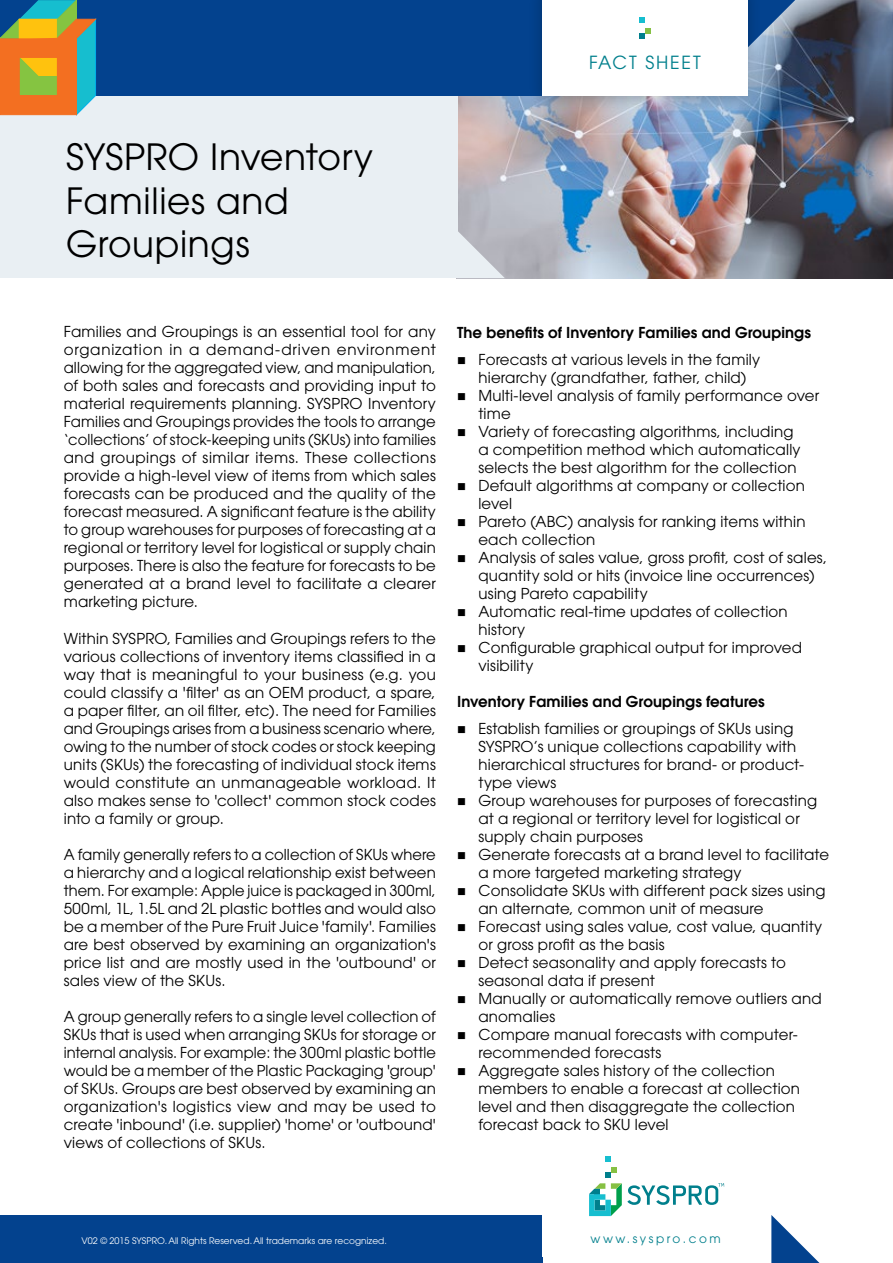
<style>
.page{position:relative;width:893px;height:1263px;background:#fff}
.page>*{position:absolute;margin:0;border:0;box-sizing:border-box;transform-origin:0 0}
.t1{font:36px/43.2px "Avant Garde";letter-spacing:.015em;color:#000}
.t2{font:18px "Avant Garde";letter-spacing:.1em;color:#007f8c}
.t3{font:15px/18px "Avant Garde";letter-spacing:.01em;color:#000}
.t4{font:600 15px "Avant Garde";letter-spacing:.005em;color:#000}
.t5{font:12px "Avant Garde";letter-spacing:.21em;color:#007f8c}
.t6{font:9px "Avant Garde";color:#fff}
</style>
<div class="page">
<img style="left:457px;top:0;width:436px;height:278px">
<div style="left:0;top:48px;width:457px;height:230px;background:#e9eff3"></div>
<div style="left:0;top:1215px;width:542px;height:48px;background:#03428e"></div>
<div style="left:0;top:0;width:748px;height:95px;background:#03428e"></div>
<svg style="left:605px;top:1156px;width:6px;height:5px"></svg>
<svg style="left:589px;top:1167px;width:135px;height:49px"></svg>
<svg style="left:762px;top:0;width:45px;height:48px;background:#617b9b"></svg>
<svg style="left:771px;top:1215px;width:49px;height:48px"></svg>
<svg style="left:457px;top:230px;width:48px;height:48px;background:#ced1d7"></svg>
<svg style="left:0;top:0;width:96px;height:115px;background:#a49051"></svg>
<div style="left:528px;top:0;width:234px;height:114px;background:#000;opacity:.25"></div>
<div style="left:542px;top:0;width:206px;height:95px;background:#fff"></div>
<svg style="left:639px;top:28px;width:11px;height:11px"></svg>
<svg style="left:639px;top:17px;width:6px;height:5px"></svg>
<p class="t2" style="left:589px;top:51px;width:113px">FACT SHEET</p>
<h1 class="t1" style="left:66px;top:136px;width:309px">SYSPRO Inventory<br>Families and<br>Groupings</h1>
<p class="t3" style="left:64px;top:323px;width:374px;text-align:justify">Families and Groupings is an essential tool for any organization in a demand-driven environment allowing for the aggregated view, and manipulation, of both sales and forecasts and providing input to material requirements planning. SYSPRO Inventory Families and Groupings provides the tools to arrange ‘collections’ of stock-keeping units (SKUs) into families and groupings of similar items. These collections provide a high-level view of items from which sales forecasts can be produced and the quality of the forecast measured. A significant feature is the ability to group warehouses for purposes of forecasting at a regional or territory level for logistical or supply chain purposes. There is also the feature for forecasts to be generated at a brand level to facilitate a clearer marketing picture.</p>
<p class="t3" style="left:64px;top:629px;width:374px;text-align:justify">Within SYSPRO, Families and Groupings refers to the various collections of inventory items classified in a way that is meaningful to your business (e.g. you could classify a 'filter' as an OEM product, a spare, a paper filter, an oil filter, etc). The need for Families and Groupings arises from a business scenario where, owing to the number of stock codes or stock keeping units (SKUs) the forecasting of individual stock items would constitute an unmanageable workload. It also makes sense to 'collect' common stock codes into a family or group.</p>
<p class="t3" style="left:64px;top:845px;width:374px;text-align:justify">A family generally refers to a collection of SKUs where a hierarchy and a logical relationship exist between them. For example: Apple juice is packaged in 300ml, 500ml, 1L, 1.5L and 2L plastic bottles and would also be a member of the Pure Fruit Juice 'family'. Families are best observed by examining an organization's price list and are mostly used in the 'outbound' or sales view of the SKUs.</p>
<p class="t3" style="left:64px;top:1007px;width:374px;text-align:justify">A group generally refers to a single level collection of SKUs that is used when arranging SKUs for storage or internal analysis. For example: the 300ml plastic bottle would be a member of the Plastic Packaging 'group' of SKUs. Groups are best observed by examining an organization's logistics view and may be used to create 'inbound' (i.e. supplier) 'home' or 'outbound' views of collections of SKUs.</p>
<p class="t4" style="left:457px;top:322px;width:355px">The benefits of Inventory Families and Groupings</p>
<p class="t3" style="left:457px;top:350px;width:304px;text-align:center">■ Forecasts at various levels in the family hierarchy (grandfather, father, child)</p>
<p class="t3" style="left:478px;top:386px;width:342px;text-indent:-21px">■ Multi-level analysis of family performance over time</p>
<p class="t3" style="left:478px;top:422px;width:324px;text-indent:-21px">■ Variety of forecasting algorithms, including a competition method which automatically selects the best algorithm for the collection</p>
<p class="t3" style="left:478px;top:476px;width:328px;text-indent:-21px">■ Default algorithms at company or collection level</p>
<p class="t3" style="left:478px;top:512px;width:329px;text-indent:-21px">■ Pareto (ABC) analysis for ranking items within each collection</p>
<p class="t3" style="left:478px;top:548px;width:350px;text-indent:-21px">■ Analysis of sales value, gross profit, cost of sales, quantity sold or hits (invoice line occurrences) using Pareto capability</p>
<p class="t3" style="left:478px;top:602px;width:311px;text-indent:-21px">■ Automatic real-time updates of collection history</p>
<p class="t3" style="left:478px;top:638px;width:325px;text-indent:-21px">■ Configurable graphical output for improved visibility</p>
<p class="t4" style="left:457px;top:691px;width:309px">Inventory Families and Groupings features</p>
<p class="t3" style="left:478px;top:719px;width:327px;text-indent:-21px">■ Establish families or groupings of SKUs using SYSPRO’s unique collections capability with hierarchical structures for brand- or product&shy;type views</p>
<p class="t3" style="left:478px;top:791px;width:340px;text-indent:-21px">■ Group warehouses for purposes of forecasting at a regional or territory level for logistical or supply chain purposes</p>
<p class="t3" style="left:478px;top:845px;width:352px;text-indent:-21px">■ Generate forecasts at a brand level to facilitate a more targeted marketing strategy</p>
<p class="t3" style="left:478px;top:881px;width:349px;text-indent:-21px">■ Consolidate SKUs with different pack sizes using an alternate, common unit of measure</p>
<p class="t3" style="left:478px;top:917px;width:345px;text-indent:-21px">■ Forecast using sales value, cost value, quantity or gross profit as the basis</p>
<p class="t3" style="left:478px;top:953px;width:309px;text-indent:-21px">■ Detect seasonality and apply forecasts to seasonal data if present</p>
<p class="t3" style="left:478px;top:989px;width:345px;text-indent:-21px">■ Manually or automatically remove outliers and anomalies</p>
<p class="t3" style="left:478px;top:1025px;width:321px;text-indent:-21px">■ Compare manual forecasts with computer&shy;recommended forecasts</p>
<p class="t3" style="left:478px;top:1061px;width:323px;text-indent:-21px">■ Aggregate sales history of the collection members to enable a forecast at collection level and then disaggregate the collection forecast back to SKU level</p>
<p class="t6" style="left:82px;top:1235px;width:307px">V02 © 2015 SYSPRO. All Rights Reserved. All trademarks are recognized.</p>
<p class="t5" style="left:591px;top:1232px;width:132px">www.syspro.com</p>
</div>
